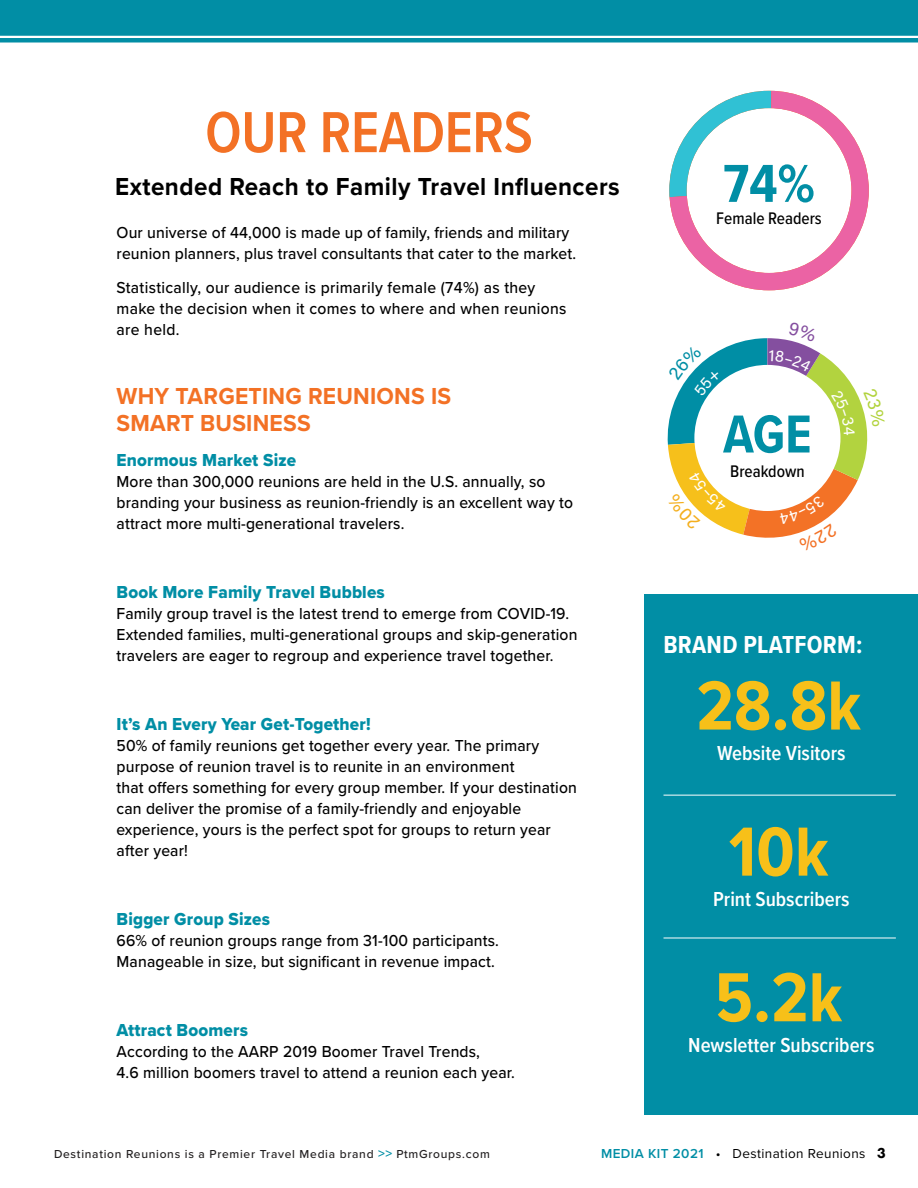
<style>
.page{position:relative;width:918px;height:1188px;background:#fff}
.page>*{position:absolute;margin:0;border:0;box-sizing:border-box;transform-origin:0 0}
.t1{font:700 72px/145.8px "Proxima Nova Cond";color:#f7c019}
.t2{font:600 60px "Proxima Nova Cond";letter-spacing:-.01em;color:#f37125}
.t3{font:700 55.35px "Proxima Nova Cond";color:#018ea5}
.t4{font:700 25.5px "Proxima Nova";letter-spacing:.02em;color:#000;scale:.95 1}
.t5{font:700 25.5px "Proxima Nova Cond";letter-spacing:.01em;color:#fff}
.t6{font:700 24px/27px "Proxima Nova";letter-spacing:.01em;color:#f37125;scale:.95 1}
.t7{font:600 21px "Proxima Nova Cond";color:#fff}
.t8{font:18px "Proxima Nova Extrabld";letter-spacing:.01em;color:#018ea5;scale:.95 1}
.t9{font:500 17.4px "Proxima Nova Cond";color:#000}
.t10{font:500 16.5px/21px "Proxima Nova";letter-spacing:.01em;color:#000;scale:.95 1}
.t11{font:13.5px "Proxima Nova";letter-spacing:.03em;color:#000}
.t12{font:500 12px "Proxima Nova";letter-spacing:.06em;color:#221f20}
.s1{font-weight:600;font-size:13.5px;color:#018ea5}
.s2{font-weight:600;color:#018ea5}
.s3{font-family:"Futura PT";font-weight:800;font-size:15px}
</style>
<div class="page">
<svg style="left:669px;top:91px;width:200px;height:199px"></svg>
<div style="left:645px;top:594px;width:273px;height:521px;background:#018ea5"></div>
<hr style="left:664px;top:795px;width:232px;height:1px;background:#fff">
<hr style="left:664px;top:938px;width:232px;height:1px;background:#fff">
<svg style="left:0;top:38px;width:918px;height:5px;background:#1a99ae"></svg>
<div style="left:0;top:0;width:918px;height:36px;background:#018ea5"></div>
<svg style="left:667px;top:338px;width:201px;height:200px"></svg>
<h2 class="t2" style="left:205px;top:88px;width:329px">OUR READERS</h2>
<h3 class="t4" style="left:115px;top:168px;width:533px">Extended Reach to Family Travel Influencers</h3>
<p class="t10" style="left:117px;top:221px;width:485px">Our universe of 44,000 is made up of family, friends and military reunion planners, plus travel consultants that cater to the market.</p>
<p class="t10" style="left:117px;top:277px;width:475px">Statistically, our audience is primarily female (74%) as they make the decision when it comes to where and when reunions are held.</p>
<h3 class="t6" style="left:117px;top:382px;width:354px">WHY TARGETING REUNIONS IS<br>SMART BUSINESS</h3>
<p class="t8" style="left:117px;top:446px;width:191px">Enormous Market Size</p>
<p class="t10" style="left:117px;top:470px;width:482px">More than 300,000 reunions are held in the U.S. annually, so branding your business as reunion-friendly is an excellent way to attract more multi-generational travelers.</p>
<p class="t8" style="left:117px;top:578px;width:284px">Book More Family Travel Bubbles</p>
<p class="t10" style="left:117px;top:602px;width:487px">Family group travel is the latest trend to emerge from COVID-19.<br>Extended families, multi-generational groups and skip-generation travelers are eager to regroup and experience travel together.</p>
<p class="t8" style="left:117px;top:710px;width:269px">It’s An Every Year Get-Together!</p>
<p class="t10" style="left:117px;top:734px;width:486px">50% of family reunions get together every year. The primary purpose of reunion travel is to reunite in an environment<br>that offers something for every group member. If your destination can deliver the promise of a family-friendly and enjoyable experience, yours is the perfect spot for groups to return year after year!</p>
<p class="t8" style="left:117px;top:905px;width:163px">Bigger Group Sizes</p>
<p class="t10" style="left:117px;top:929px;width:404px">66% of reunion groups range from 31-100 participants.<br>Manageable in size, but significant in revenue impact.</p>
<p class="t8" style="left:117px;top:1016px;width:140px">Attract Boomers</p>
<p class="t10" style="left:117px;top:1040px;width:421px">According to the AARP 2019 Boomer Travel Trends,<br>4.6 million boomers travel to attend a reunion each year.</p>
<h3 class="t3" style="left:723px;top:143px;width:93px">74%</h3>
<p class="t9" style="left:716px;top:206px;width:107px">Female Readers</p>
<h3 class="t3" style="left:723px;top:393px;width:90px">AGE</h3>
<p class="t9" style="left:730px;top:458px;width:76px">Breakdown</p>
<h3 class="t5" style="left:664px;top:626px;width:200px">BRAND PLATFORM:</h3>
<h1 class="t1" style="left:696px;top:631px;width:166px">28.8k<br>10k<br>5.2k</h1>
<p class="t7" style="left:717px;top:737px;width:130px">Website Visitors</p>
<p class="t7" style="left:713px;top:884px;width:138px">Print Subscribers</p>
<p class="t7" style="left:688px;top:1029px;width:188px">Newsletter Subscribers</p>
<p class="t12" style="left:54px;top:1145px;width:437px">Destination Reunions is a Premier Travel Media brand <span class="s1">&gt;&gt;</span> PtmGroups.com</p>
<p class="t11" style="left:601px;top:1143px;width:287px"><span class="s2">MEDIA KIT 2021</span> • Destination Reunions <span class="s3">3</span></p>
</div>
